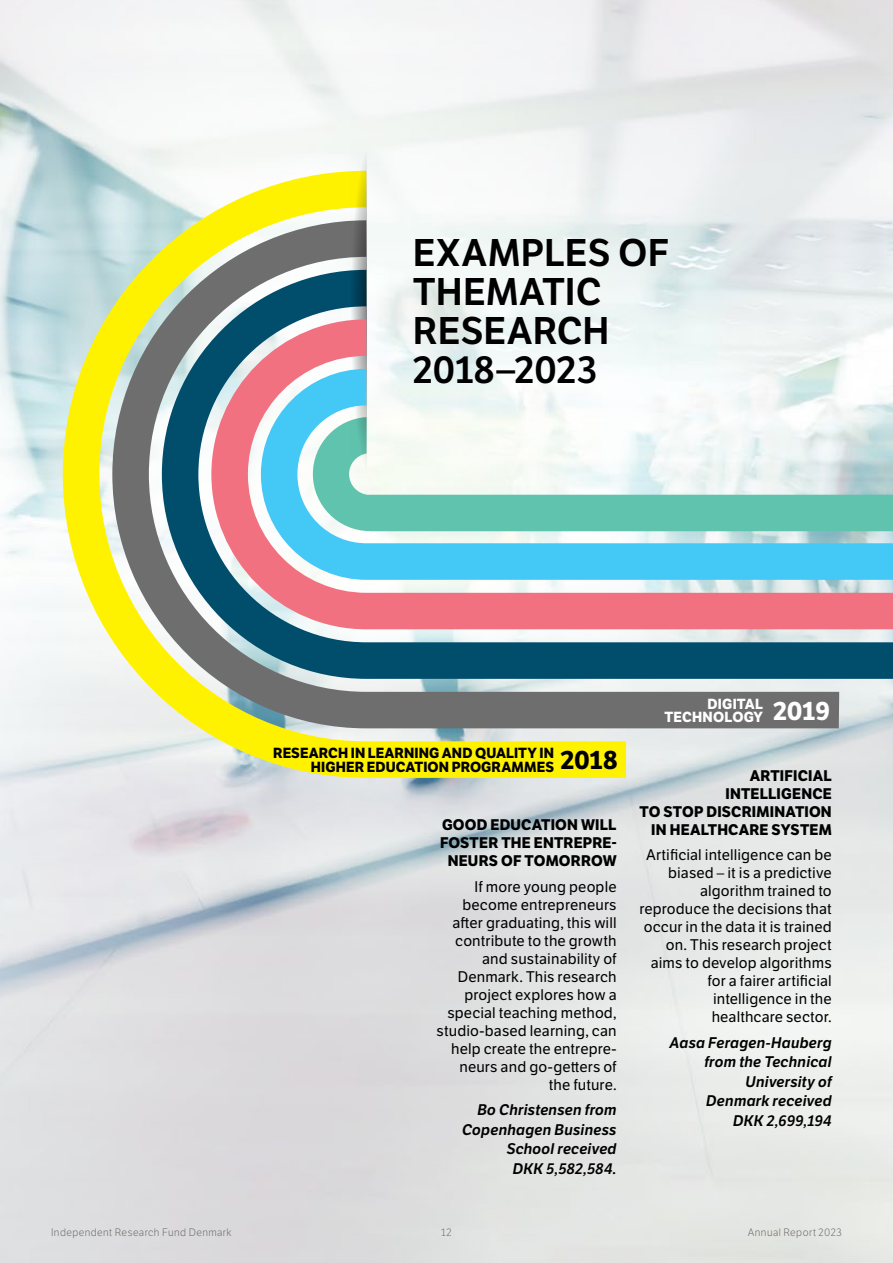
<style>
.page{position:relative;width:893px;height:1263px;background:#fff}
.page>*{position:absolute;margin:0;border:0;box-sizing:border-box;transform-origin:0 0}
.t1{font:600 37.5px/39px "LFT Etica";color:#000}
.t2{font:700 25.5px "LFT Etica";color:#fff}
.t3{font:700 25.5px "LFT Etica";color:#000}
.t4{font:15px/18px "LFT Etica";letter-spacing:.01em;color:#000;text-align:right}
.t5{font:italic 15px/19.5px "LFT Etica SB";letter-spacing:.005em;color:#000;text-align:right}
.t6{font:700 15px/18px "LFT Etica";letter-spacing:.015em;color:#000;text-align:right}
.t7{font:700 14.25px/13.5px "LFT Etica";letter-spacing:.005em;color:#000;text-align:right}
.t8{font:700 14.25px/13.5px "LFT Etica";letter-spacing:.015em;color:#fff;text-align:right}
.t9{font:300 10.5px "LFT Etica";letter-spacing:.045em;color:#6f6f6e}
</style>
<div class="page">
<img style="left:0;top:0;width:893px;height:1263px">
<svg style="left:63px;top:171px;width:563px;height:607px"></svg>
<svg style="left:112px;top:220px;width:727px;height:508px"></svg>
<svg style="left:162px;top:270px;width:731px;height:409px"></svg>
<svg style="left:350px;top:141px;width:16px;height:178px"></svg>
<svg style="left:211px;top:319px;width:682px;height:310px"></svg>
<svg style="left:261px;top:369px;width:632px;height:211px"></svg>
<h1 class="t1" style="left:413px;top:234px;width:258px">EXAMPLES OF<br>THEMATIC<br>RESEARCH<br>2018–2023</h1>
<p class="t8" style="left:665px;top:697px;width:100px">DIGITAL<br>TECHNOLOGY</p>
<h2 class="t2" style="left:773px;top:695px;width:58px">2019</h2>
<p class="t7" style="left:273px;top:746px;width:282px">RESEARCH IN LEARNING AND QUALITY IN<br>HIGHER EDUCATION PROGRAMMES</p>
<h2 class="t3" style="left:560px;top:744px;width:59px">2018</h2>
<p class="t6" style="left:440px;top:816px;width:178px;text-align:center">GOOD EDUCATION WILL<br>FOSTER THE ENTREPRE-<br>NEURS OF TOMORROW</p>
<p class="t4" style="left:437px;top:878px;width:182px">If more young people become entrepreneurs after graduating, this will contribute to the growth and sustainability of<br>Denmark. This research project explores how a special teaching method, studio-based learning, can help create the entrepre&shy;neurs and go-getters of the future.</p>
<p class="t5" style="left:462px;top:1100px;width:156px">Bo Christensen from<br>Copenhagen Business<br>School received<br>DKK 5,582,584.</p>
<p class="t6" style="left:639px;top:766px;width:194px">ARTIFICIAL<br>INTELLIGENCE<br>TO STOP DISCRIMINATION<br>IN HEALTHCARE SYSTEM</p>
<p class="t4" style="left:639px;top:846px;width:194px">Artificial intelligence can be biased – it is a predictive algorithm trained to reproduce the decisions that occur in the data it is trained on. This research project aims to develop algorithms for a fairer artificial intelligence in the healthcare sector.</p>
<p class="t5" style="left:669px;top:1033px;width:164px">Aasa Feragen-Hauberg from the Technical<br>University of<br>Denmark received<br>DKK 2,699,194</p>
<p class="t9" style="left:51px;top:1227px;width:182px">Independent Research Fund Denmark</p>
<p class="t9" style="left:441px;top:1227px;width:12px">12</p>
<p class="t9" style="left:748px;top:1227px;width:96px">Annual Report 2023</p>
</div>
